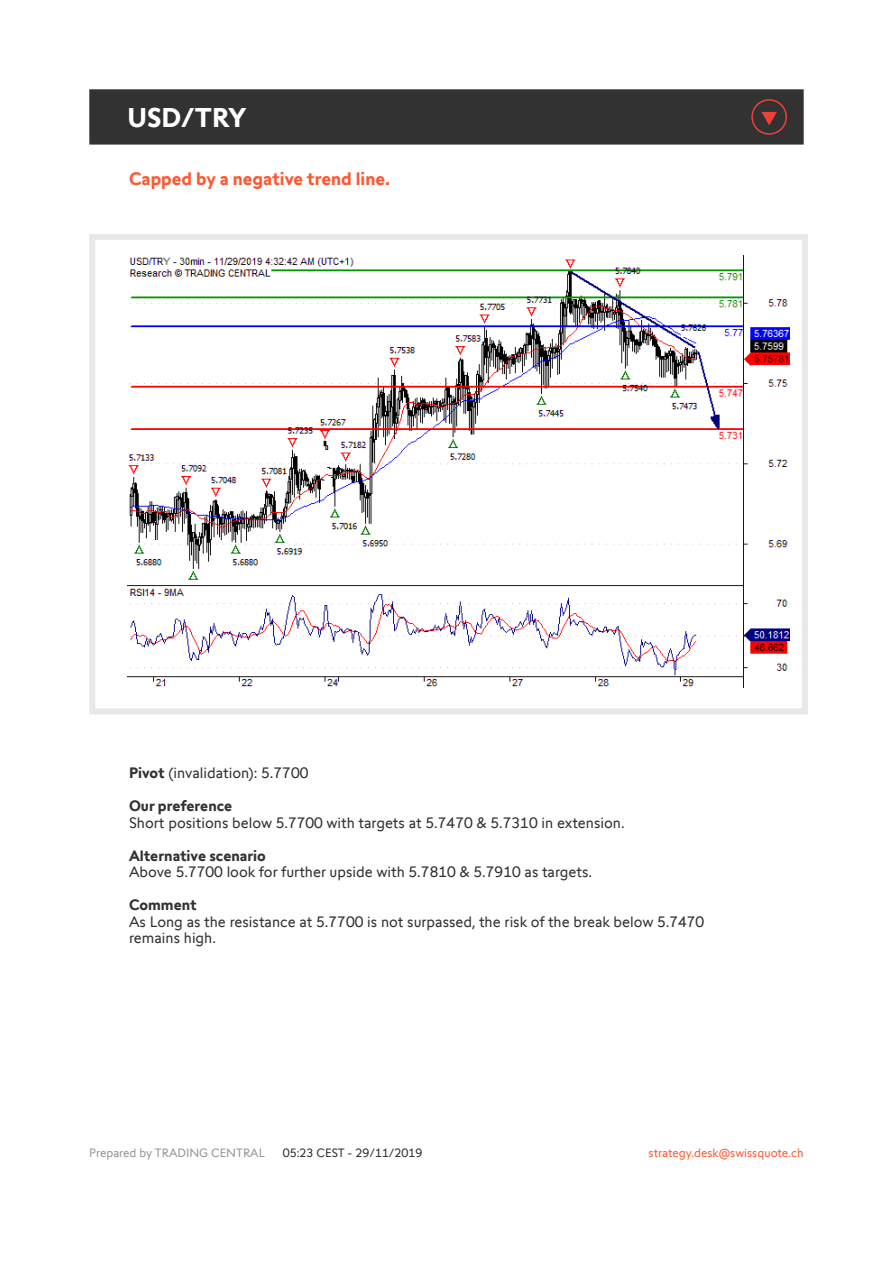
<style>
.page{position:relative;width:893px;height:1263px;background:#fff}
.page>*{position:absolute;margin:0;border:0;box-sizing:border-box;transform-origin:0 0}
.t1{font:700 27px "Swissquote CT";color:#fff}
.t2{font:700 18px "Swissquote CT";color:#fa5b35}
.t3{font:15px/16.5px "Swissquote CT";color:#323232}
.t4{font:700 15px "Swissquote CT";color:#323232}
.t5{font:12px "Swissquote CT";color:#fa5b35}
.t6{font:12px "Swissquote CT";color:#939598}
.t7{font:12px "Swissquote CT";color:#323232}
.s1{font-weight:700}
</style>
<div class="page">
<div style="left:89px;top:234px;width:719px;height:480px;border:6px solid #e9e8e7"></div>
<div style="left:89px;top:89px;width:715px;height:56px;background:#323232;border:2px solid #323232"></div>
<img style="left:128px;top:255px;width:661px;height:432px">
<svg style="left:751px;top:99px;width:36px;height:36px"></svg>
<h1 class="t1" style="left:128px;top:101px;width:120px">USD/TRY</h1>
<p class="t2" style="left:129px;top:168px;width:262px">Capped by a negative trend line.</p>
<p class="t3" style="left:129px;top:765px;width:181px"><span class="s1">Pivot</span> (invalidation): 5.7700</p>
<p class="t4" style="left:129px;top:797px;width:105px">Our preference</p>
<p class="t3" style="left:129px;top:814px;width:497px">Short positions below 5.7700 with targets at 5.7470 &amp; 5.7310 in extension.</p>
<p class="t4" style="left:129px;top:846px;width:138px">Alternative scenario</p>
<p class="t3" style="left:129px;top:864px;width:464px">Above 5.7700 look for further upside with 5.7810 &amp; 5.7910 as targets.</p>
<p class="t4" style="left:129px;top:896px;width:69px">Comment</p>
<p class="t3" style="left:129px;top:913px;width:577px">As Long as the resistance at 5.7700 is not surpassed, the risk of the break below 5.7470 remains high.</p>
<p class="t6" style="left:89px;top:1145px;width:177px">Prepared by TRADING CENTRAL</p>
<p class="t7" style="left:283px;top:1145px;width:141px">05:23 CEST - 29/11/2019</p>
<p class="t5" style="left:649px;top:1145px;width:157px">strategy.desk@swissquote.ch</p>
</div>
